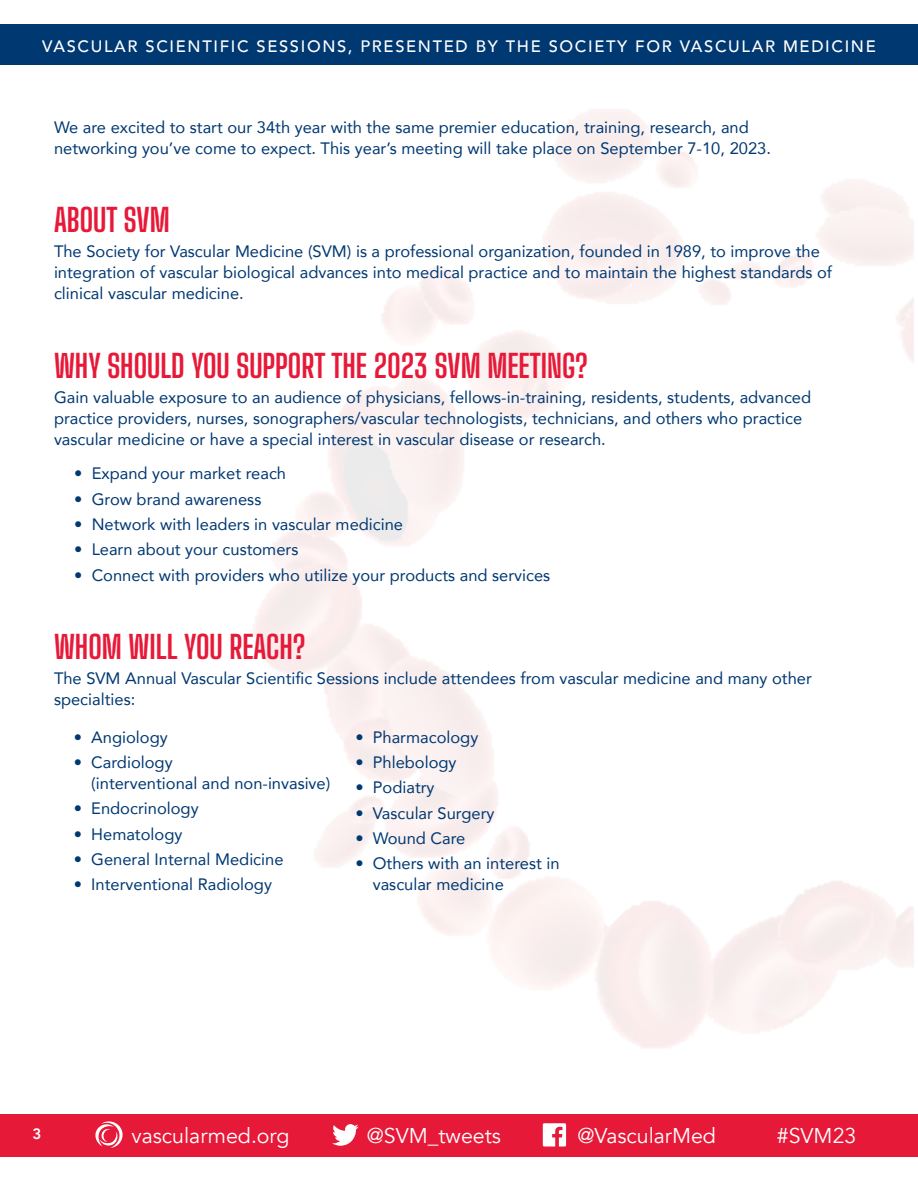
<style>
.page{position:relative;width:918px;height:1188px;background:#fff}
.page>*{position:absolute;margin:0;border:0;box-sizing:border-box;transform-origin:0 0}
.t1{font:100 31.5px "Big Shoulders Display";color:#e71939}
.t2{font:21.3px "Avenir";color:#fff}
.t3{font:16.5px/21px "Avenir";color:#003872}
.t4{font:500 16.5px "Avenir";letter-spacing:.1em;color:#fff}
.t5{font:800 15px "Avenir";color:#fff}
</style>
<div class="page">
<div style="left:0;top:1114px;width:918px;height:43px;background:#e71939"></div>
<div style="left:0;top:24px;width:918px;height:41px;background:#003872"></div>
<svg style="left:543px;top:1123px;width:23px;height:24px"></svg>
<svg style="left:332px;top:1124px;width:27px;height:22px"></svg>
<svg style="left:95px;top:1121px;width:28px;height:27px"></svg>
<p class="t4" style="left:42px;top:32px;width:835px">VASCULAR SCIENTIFIC SESSIONS, PRESENTED BY THE SOCIETY FOR VASCULAR MEDICINE</p>
<p class="t3" style="left:54px;top:116px;width:718px">We are excited to start our 34th year with the same premier education, training, research, and networking you’ve come to expect. This year’s meeting will take place on September 7-10, 2023.</p>
<h1 class="t1" style="left:54px;top:199px;width:117px">ABOUT SVM</h1>
<p class="t3" style="left:54px;top:241px;width:780px">The Society for Vascular Medicine (SVM) is a professional organization, founded in 1989, to improve the integration of vascular biological advances into medical practice and to maintain the highest standards of clinical vascular medicine.</p>
<h1 class="t1" style="left:54px;top:344px;width:535px">WHY SHOULD YOU SUPPORT THE 2023 SVM MEETING?</h1>
<p class="t3" style="left:54px;top:386px;width:759px">Gain valuable exposure to an audience of physicians, fellows-in-training, residents, students, advanced practice providers, nurses, sonographers/vascular technologists, technicians, and others who practice vascular medicine or have a special interest in vascular disease or research.</p>
<p class="t3" style="left:74px;top:463px;width:213px">• Expand your market reach</p>
<p class="t3" style="left:74px;top:488px;width:189px">• Grow brand awareness</p>
<p class="t3" style="left:74px;top:513px;width:330px">• Network with leaders in vascular medicine</p>
<p class="t3" style="left:74px;top:539px;width:226px">• Learn about your customers</p>
<p class="t3" style="left:74px;top:564px;width:478px">• Connect with providers who utilize your products and services</p>
<h1 class="t1" style="left:54px;top:626px;width:253px">WHOM WILL YOU REACH?</h1>
<p class="t3" style="left:54px;top:668px;width:759px">The SVM Annual Vascular Scientific Sessions include attendees from vascular medicine and many other specialties:</p>
<p class="t3" style="left:74px;top:726px;width:95px">• Angiology</p>
<p class="t3" style="left:91px;top:751px;width:241px;text-indent:-17px">• Cardiology<br>(interventional and non-invasive)</p>
<p class="t3" style="left:74px;top:798px;width:126px">• Endocrinology</p>
<p class="t3" style="left:74px;top:823px;width:110px">• Hematology</p>
<p class="t3" style="left:74px;top:848px;width:211px">• General Internal Medicine</p>
<p class="t3" style="left:74px;top:874px;width:200px">• Interventional Radiology</p>
<p class="t3" style="left:355px;top:726px;width:124px">• Pharmacology</p>
<p class="t3" style="left:355px;top:751px;width:103px">• Phlebology</p>
<p class="t3" style="left:355px;top:777px;width:81px">• Podiatry</p>
<p class="t3" style="left:355px;top:802px;width:141px">• Vascular Surgery</p>
<p class="t3" style="left:355px;top:827px;width:112px">• Wound Care</p>
<p class="t3" style="left:373px;top:853px;width:188px;text-indent:-17px">• Others with an interest in vascular medicine</p>
<p class="t5" style="left:32px;top:1122px;width:10px">3</p>
<p class="t2" style="left:131px;top:1123px;width:159px">vascularmed.org</p>
<p class="t2" style="left:367px;top:1123px;width:136px">@SVM_tweets</p>
<p class="t2" style="left:577px;top:1123px;width:140px">@VascularMed</p>
<p class="t2" style="left:777px;top:1123px;width:81px">#SVM23</p>
</div>
